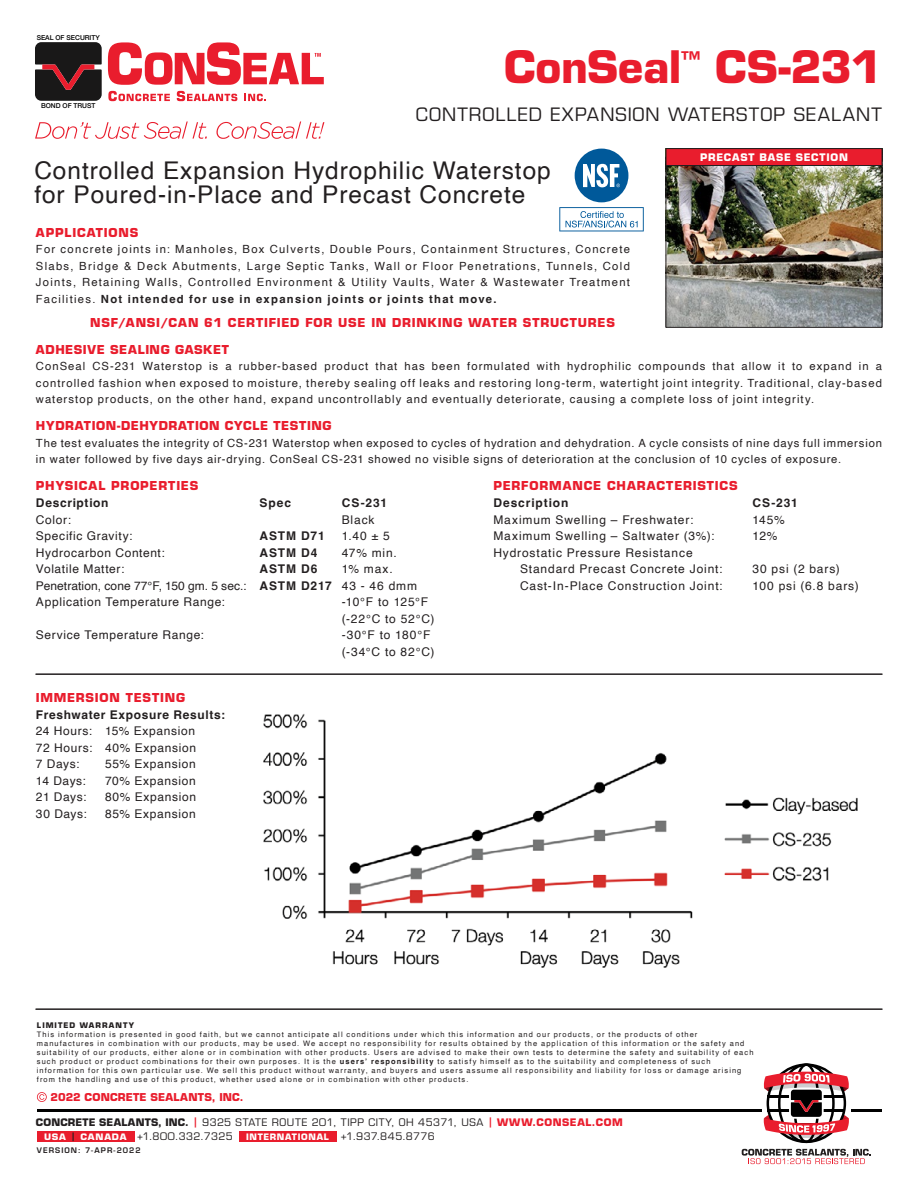
<style>
.page{position:relative;width:918px;height:1188px;background:#fff}
.page>*{position:absolute;margin:0;border:0;box-sizing:border-box;transform-origin:0 0}
.t1{font:700 43.65px "Eurostile";letter-spacing:-.01em;color:#e91d2d}
.t2{font:24.45px/24.3px "Helvetica";letter-spacing:.04em;color:#231f20}
.t3{font:18px "Eurostile";letter-spacing:.06em;color:#231f20}
.t4{font:12px/16.5px "Helvetica";letter-spacing:.06em;color:#231f20}
.t5{font:700 12px "Eurostile";letter-spacing:.06em;color:#e91d2d}
.t6{font:700 12px/16.5px "Helvetica";letter-spacing:.065em;color:#231f20}
.t7{font:11.25px/16.5px "Helvetica";letter-spacing:.075em;color:#231f20;text-align:justify}
.t8{font:700 10.5px "Eurostile";letter-spacing:.01em;color:#e91d2d}
.t9{font:10.2px "Eurostile";letter-spacing:.045em;color:#231f20}
.t10{font:700 10.2px "Eurostile";letter-spacing:.075em;color:#fff}
.t11{font:700 8.7px "Eurostile";letter-spacing:.08em;color:#fff}
.t12{font:7.5px/9px "Helvetica";letter-spacing:.14em;color:#231f20}
.t13{font:600 7.5px "Eurostile";letter-spacing:.135em;color:#231f20}
.t14{font:700 7.5px "Eurostile";letter-spacing:.145em;color:#231f20}
.t15{font:500 6.75px "Helvetica Neue";color:#000}
.s1{font-weight:700}
.s2{font-weight:700;color:#e91d2d}
.s3{font-weight:700;font-size:8.7px;color:#fff}
.s4{font-weight:700;font-size:8.7px}
</style>
<div class="page">
<img style="left:668px;top:166px;width:212px;height:160px">
<div style="left:666px;top:148px;width:216px;height:180px;border:1px solid #231f20"></div>
<div style="left:666px;top:148px;width:216px;height:18px;background:#e91d2d;border:1px solid #231f20"></div>
<svg style="left:108px;top:91px;width:62px;height:10px"></svg>
<svg style="left:177px;top:91px;width:60px;height:10px"></svg>
<svg style="left:244px;top:94px;width:22px;height:7px"></svg>
<svg style="left:108px;top:42px;width:216px;height:43px"></svg>
<svg style="left:35px;top:121px;width:172px;height:18px"></svg>
<svg style="left:216px;top:121px;width:108px;height:18px"></svg>
<svg style="left:35px;top:42px;width:67px;height:59px"></svg>
<hr style="left:36px;top:1008px;width:846px;height:2px;background:#231f20">
<hr style="left:36px;top:673px;width:846px;height:2px;background:#231f20">
<hr style="left:37px;top:1109px;width:725px;height:3px;background:#000">
<hr style="left:851px;top:1109px;width:31px;height:3px;background:#000">
<div style="left:37px;top:1131px;width:97px;height:11px;background:#e91d2d"></div>
<div style="left:239px;top:1131px;width:97px;height:11px;background:#e91d2d"></div>
<svg style="left:37px;top:1092px;width:10px;height:10px"></svg>
<svg style="left:742px;top:1149px;width:129px;height:15px"></svg>
<svg style="left:764px;top:1063px;width:85px;height:80px"></svg>
<img style="left:263px;top:714px;width:595px;height:254px">
<svg style="left:559px;top:207px;width:85px;height:24px"></svg>
<div style="left:575px;top:149px;width:53px;height:53px;background:#00599a;border-radius:50%"></div>
<svg style="left:583px;top:164px;width:37px;height:23px"></svg>
<p class="t15" style="left:37px;top:32px;width:65px">SEAL OF SECURITY</p>
<h1 class="t1" style="left:504px;top:40px;width:379px">ConSeal<sup>™</sup> CS-231</h1>
<p class="t15" style="left:41px;top:101px;width:56px">BOND OF TRUST</p>
<h3 class="t3" style="left:416px;top:103px;width:468px">CONTROLLED EXPANSION WATERSTOP SEALANT</h3>
<p class="t10" style="left:700px;top:151px;width:149px">PRECAST BASE SECTION</p>
<h2 class="t2" style="left:34px;top:159px;width:518px">Controlled Expansion Hydrophilic Waterstop for Poured-in-Place and Precast Concrete</h2>
<p class="t5" style="left:36px;top:225px;width:104px">APPLICATIONS</p>
<p class="t7" style="left:36px;top:241px;width:595px">For concrete joints in: Manholes, Box Culverts, Double Pours, Containment Structures, Concrete Slabs, Bridge &amp; Deck Abutments, Large Septic Tanks, Wall or Floor Penetrations, Tunnels, Cold Joints, Retaining Walls, Controlled Environment &amp; Utility Vaults, Water &amp; Wastewater Treatment Facilities. <span class="s1">Not intended for use in expansion joints or joints that move.</span></p>
<p class="t5" style="left:36px;top:342px;width:195px">ADHESIVE SEALING GASKET</p>
<p class="t7" style="left:36px;top:358px;width:848px">ConSeal CS-231 Waterstop is a rubber-based product that has been formulated with hydrophilic compounds that allow it to expand in a controlled fashion when exposed to moisture, thereby sealing off leaks and restoring long-term, watertight joint integrity. Traditional, clay-based waterstop products, on the other hand, expand uncontrollably and eventually deteriorate, causing a complete loss of joint integrity.</p>
<p class="t5" style="left:36px;top:419px;width:297px">HYDRATION-DEHYDRATION CYCLE TESTING</p>
<p class="t7" style="left:36px;top:435px;width:848px">The test evaluates the integrity of CS-231 Waterstop when exposed to cycles of hydration and dehydration. A cycle consists of nine days full immersion in water followed by five days air-drying. ConSeal CS-231 showed no visible signs of deterioration at the conclusion of 10 cycles of exposure.</p>
<p class="t5" style="left:90px;top:316px;width:526px">NSF/ANSI/CAN 61 CERTIFIED FOR USE IN DRINKING WATER STRUCTURES</p>
<p class="t5" style="left:36px;top:479px;width:164px">PHYSICAL PROPERTIES</p>
<p class="t6" style="left:36px;top:496px;width:74px">Description</p>
<p class="t4" style="left:36px;top:512px;width:212px">Color:<br>Specific Gravity:<br>Hydrocarbon Content:<br>Volatile Matter:<br>Penetration, cone 77°F, 150 gm. 5 sec.:<br>Application Temperature Range:</p>
<p class="t4" style="left:36px;top:627px;width:169px">Service Temperature Range:</p>
<p class="t5" style="left:36px;top:690px;width:151px">IMMERSION TESTING</p>
<p class="t6" style="left:36px;top:708px;width:191px">Freshwater Exposure Results:</p>
<p class="t4" style="left:36px;top:723px;width:58px">24 Hours:<br>72 Hours:<br>7 Days:<br>14 Days:<br>21 Days:<br>30 Days:</p>
<p class="t4" style="left:105px;top:723px;width:93px;text-align:justify">15% Expansion 40% Expansion 55% Expansion 70% Expansion 80% Expansion 85% Expansion</p>
<p class="t6" style="left:260px;top:496px;width:33px">Spec</p>
<p class="t6" style="left:260px;top:529px;width:74px">ASTM D71<br>ASTM D4<br>ASTM D6<br>ASTM D217</p>
<p class="t6" style="left:342px;top:496px;width:47px">CS-231</p>
<p class="t4" style="left:342px;top:512px;width:94px">Black<br>1.40 ± 5<br>47% min.<br>1% max.<br>43 - 46 dmm -10°F to 125°F (-22°C to 52°C) -30°F to 180°F (-34°C to 82°C)</p>
<p class="t5" style="left:493px;top:479px;width:246px">PERFORMANCE CHARACTERISTICS</p>
<p class="t6" style="left:493px;top:496px;width:77px">Description</p>
<p class="t4" style="left:493px;top:512px;width:223px">Maximum Swelling – Freshwater:<br>Maximum Swelling – Saltwater (3%):<br>Hydrostatic Pressure Resistance</p>
<p class="t4" style="left:520px;top:561px;width:204px">Standard Precast Concrete Joint:<br>Cast-In-Place Construction Joint:</p>
<p class="t6" style="left:753px;top:496px;width:47px">CS-231</p>
<p class="t4" style="left:753px;top:512px;width:34px">145%<br>12%</p>
<p class="t4" style="left:753px;top:561px;width:108px">30 psi (2 bars)<br>100 psi (6.8 bars)</p>
<p class="t14" style="left:37px;top:1020px;width:99px">LIMITED WARRANTY</p>
<p class="t12" style="left:37px;top:1030px;width:718px">This information is presented in good faith, but we cannot anticipate all conditions under which this information and our products, or the products of other manufactures in combination with our products, may be used. We accept no responsibility for results obtained by the application of this information or the safety and suitability of our products, either alone or in combination with other products. Users are advised to make their own tests to determine the safety and suitability of each such product or product combinations for their own purposes. It is the <span class="s1">users’ responsibility</span> to satisfy himself as to the suitability and completeness of such information for this own particular use. We sell this product without warranty, and buyers and users assume all responsibility and liability for loss or damage arising from the handling and use of this product, whether used alone or in combination with other products.</p>
<p class="t8" style="left:50px;top:1091px;width:195px">2022 CONCRETE SEALANTS, INC.</p>
<p class="t9" style="left:36px;top:1117px;width:588px"><span class="s1">CONCRETE SEALANTS, INC.</span> <span class="s2">|</span> 9325 STATE ROUTE 201, TIPP CITY, OH 45371, USA <span class="s2">| WWW.CONSEAL.COM</span></p>
<p class="t13" style="left:37px;top:1146px;width:105px">VERSION: 7-APR-2022</p>
<p class="t9" style="left:341px;top:1131px;width:96px">+1.937.845.8776</p>
<p class="t9" style="left:44px;top:1131px;width:190px"><span class="s3">USA</span> <span class="s4">|</span> <span class="s3">CANADA</span> +1.800.332.7325</p>
<p class="t11" style="left:246px;top:1131px;width:84px">INTERNATIONAL</p>
</div>
